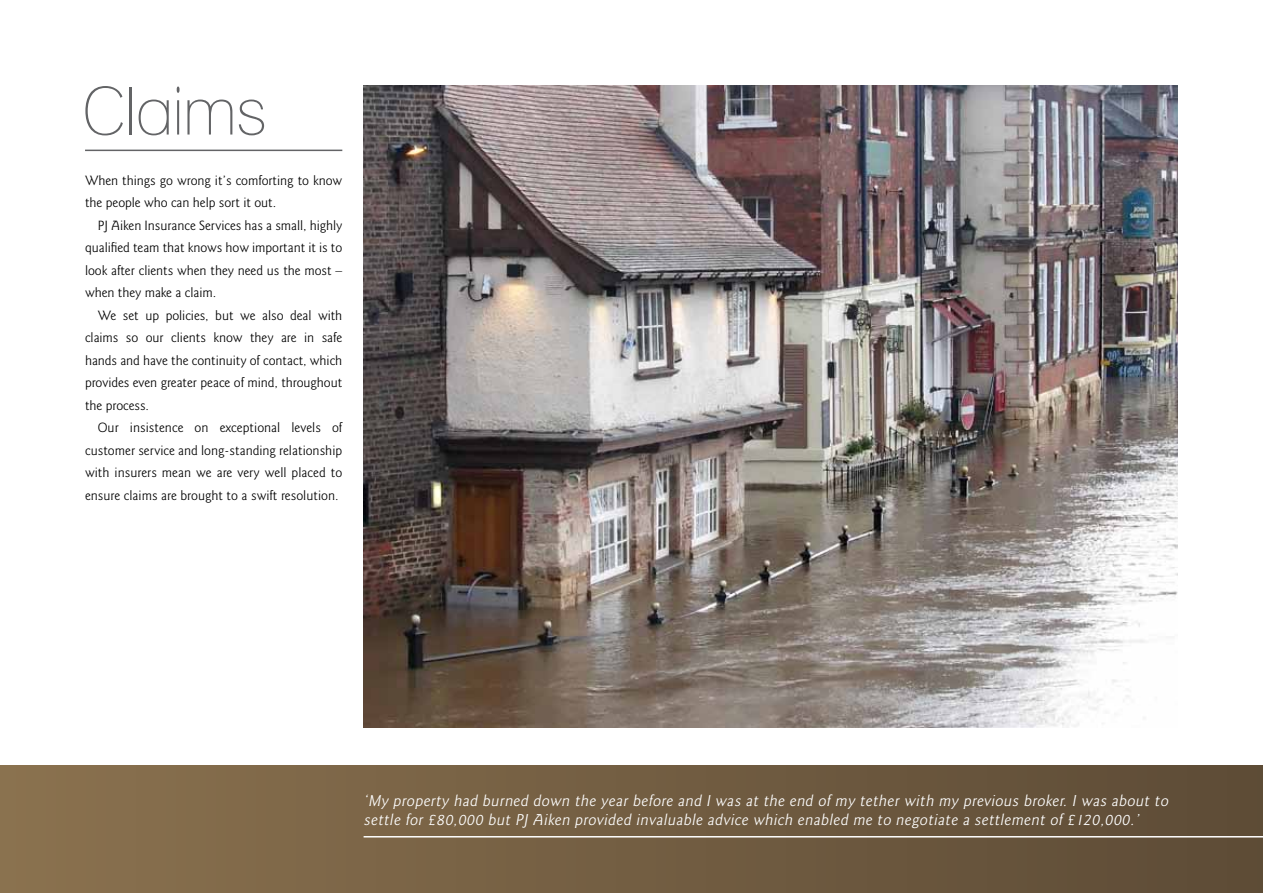
<style>
.page{position:relative;width:1263px;height:893px;background:#fff}
.page>*{position:absolute;margin:0;border:0;box-sizing:border-box;transform-origin:0 0}
.t1{font:condensed 66px "Lane";letter-spacing:-.015em;color:#636466}
.t2{font:italic 300 15.75px/18.9px "Goudy Sans IT Cby BT";color:#fff}
.t3{font:300 13.5px/22.5px "Goudy Sans IT Cby BT";letter-spacing:-.005em;color:#000;text-align:justify}
</style>
<div class="page">
<div style="left:0;top:765px;width:1263px;height:128px;background:linear-gradient(to right,#8a714f,#5e4d38)"></div>
<img style="left:364px;top:85px;width:814px;height:642px">
<hr style="left:364px;top:836px;width:899px;height:1px;background:#fff">
<hr style="left:85px;top:150px;width:257px;height:1px;background:#636466">
<h1 class="t1" style="left:82px;top:71px;width:187px">Claims</h1>
<p class="t3" style="left:85px;top:169px;width:259px">When things go wrong it’s comforting to know the people who can help sort it out.</p>
<p class="t3" style="left:85px;top:214px;width:259px;text-indent:13px">PJ Aiken Insurance Services has a small, highly qualified team that knows how important it is to look after clients when they need us the most – when they make a claim.</p>
<p class="t3" style="left:85px;top:304px;width:259px;text-indent:13px">We set up policies, but we also deal with claims so our clients know they are in safe hands and have the continuity of contact, which provides even greater peace of mind, throughout the process.</p>
<p class="t3" style="left:85px;top:417px;width:259px;text-indent:13px">Our insistence on exceptional levels of customer service and long-standing relationship with insurers mean we are very well placed to ensure claims are brought to a swift resolution.</p>
<p class="t2" style="left:364px;top:791px;width:809px">‘My property had burned down the year before and I was at the end of my tether with my previous broker. I was about to settle for £80,000 but PJ Aiken provided invaluable advice which enabled me to negotiate a settlement of £120,000.’</p>
</div>
